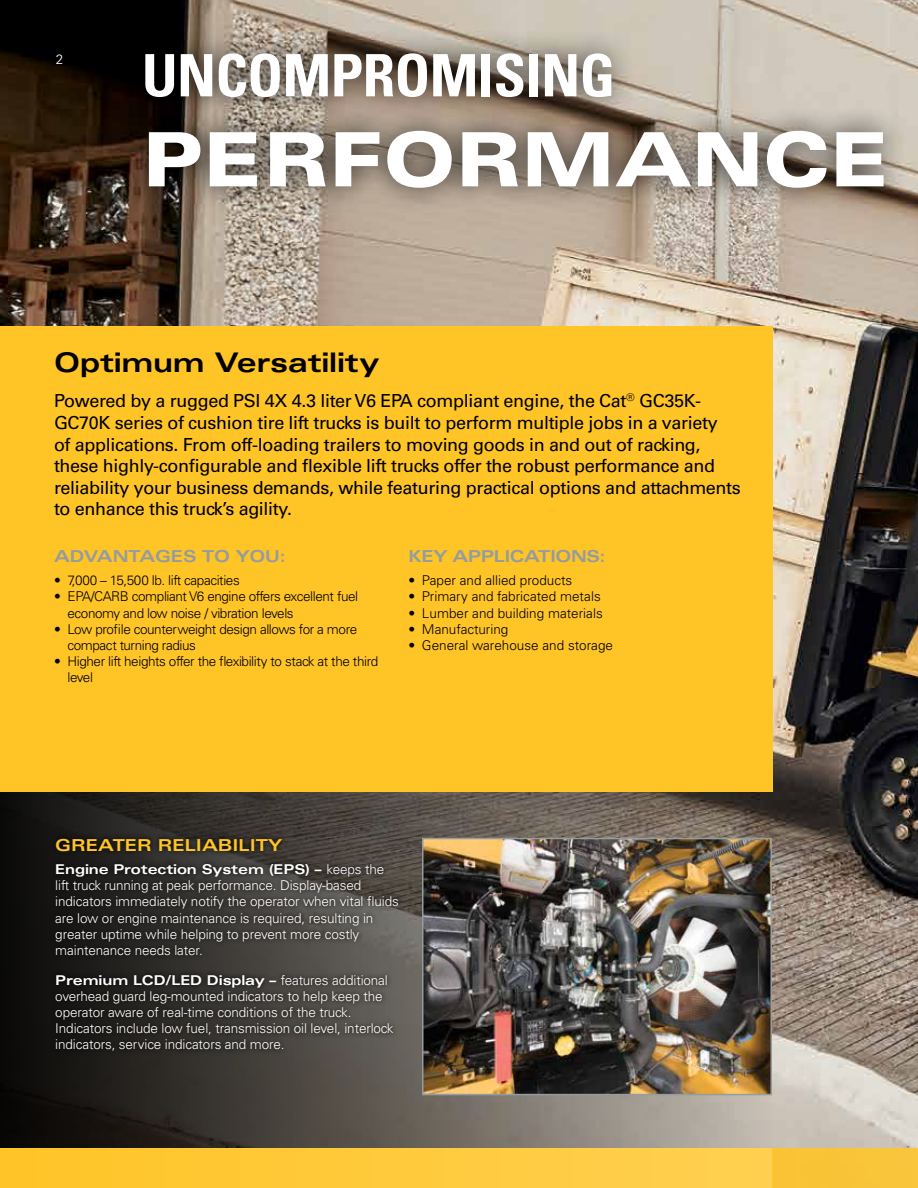
<style>
.page{position:relative;width:918px;height:1188px;background:#fff}
.page>*{position:absolute;margin:0;border:0;box-sizing:border-box;transform-origin:0 0}
.t1{font:900 expanded 75px "Univers LT Std";letter-spacing:-.01em;color:#fff}
.t2{font:700 condensed 58.5px "Univers LT Std";letter-spacing:-.01em;color:#fff}
.t3{font:700 expanded 27px "Univers LT Std";letter-spacing:-.005em;color:#000}
.t4{font:18px/21.6px "Univers LT Std";letter-spacing:-.02em;color:#000}
.t5{font:700 expanded 16.5px "Univers";color:#ffc425}
.t6{font:700 expanded 16.5px "Univers LT Std";letter-spacing:-.005em;color:#949ca1}
.t7{font:700 expanded 16.5px "Univers LT Std";letter-spacing:-.03em;color:#949ca1}
.t8{font:300 13.5px/16.2px "Univers LT Std";letter-spacing:-.01em;color:#fff}
.t9{font:300 13.5px/16.2px "Univers LT Std";letter-spacing:-.03em;color:#000}
.t10{font:300 13.5px "Univers LT Std";color:#000}
.s1{font-weight:700;font-stretch:expanded}
</style>
<div class="page">
<img style="left:0;top:0;width:918px;height:1148px">
<svg style="left:0;top:792px;width:772px;height:356px"></svg>
<div style="left:0;top:326px;width:772px;height:466px;background:#ffc425"></div>
<div style="left:120px;top:29px;width:788px;height:183px;background:#000;opacity:.75"></div>
<div style="left:0;top:1148px;width:772px;height:40px;background:linear-gradient(to right,#ffc427,#ffd050)"></div>
<div style="left:772px;top:1148px;width:146px;height:40px;background:#f9c437"></div>
<svg style="left:50px;top:833px;width:354px;height:224px"></svg>
<img style="left:425px;top:841px;width:344px;height:251px">
<div style="left:422px;top:838px;width:350px;height:257px;border:2px solid #949ca1"></div>
<p class="t8" style="left:56px;top:51px;width:9px">2</p>
<h2 class="t2" style="left:142px;top:40px;width:475px">UNCOMPROMISING</h2>
<h1 class="t1" style="left:142px;top:116px;width:750px">PERFORMANCE</h1>
<h3 class="t3" style="left:54px;top:347px;width:327px">Optimum Versatility</h3>
<p class="t4" style="left:54px;top:390px;width:688px">Powered by a rugged PSI 4X 4.3 liter V6 EPA compliant engine, the Cat<sup>®</sup> GC35K-GC70K series of cushion tire lift trucks is built to perform multiple jobs in a variety<br>of applications. From off-loading trailers to moving goods in and out of racking, these highly-configurable and flexible lift trucks offer the robust performance and reliability your business demands, while featuring practical options and attachments to enhance this truck’s agility.</p>
<p class="t6" style="left:54px;top:547px;width:234px">ADVANTAGES TO YOU:</p>
<p class="t9" style="left:54px;top:572px;width:187px">• 7,000 – 15,500 lb. lift capacities</p>
<p class="t9" style="left:68px;top:589px;width:292px;text-indent:-14px">• EPA/CARB compliant V6 engine offers excellent fuel economy and low noise / vibration levels</p>
<p class="t9" style="left:68px;top:621px;width:291px;text-indent:-14px">• Low profile counterweight design allows for a more compact turning radius</p>
<p class="t9" style="left:68px;top:653px;width:312px;text-indent:-14px">• Higher lift heights offer the flexibility to stack at the third level</p>
<p class="t7" style="left:408px;top:547px;width:199px">KEY APPLICATIONS:</p>
<p class="t10" style="left:408px;top:572px;width:165px">• Paper and allied products</p>
<p class="t10" style="left:408px;top:588px;width:194px">• Primary and fabricated metals</p>
<p class="t10" style="left:408px;top:605px;width:196px">• Lumber and building materials</p>
<p class="t10" style="left:408px;top:621px;width:101px">• Manufacturing</p>
<p class="t10" style="left:408px;top:637px;width:206px">• General warehouse and storage</p>
<p class="t5" style="left:55px;top:836px;width:229px">GREATER RELIABILITY</p>
<p class="t8" style="left:55px;top:861px;width:345px"><span class="s1">Engine Protection System (EPS) –</span> keeps the lift truck running at peak performance. Display-based indicators immediately notify the operator when vital fluids are low or engine maintenance is required, resulting in greater uptime while helping to prevent more costly maintenance needs later.</p>
<p class="t8" style="left:55px;top:972px;width:340px"><span class="s1">Premium LCD/LED Display –</span> features additional overhead guard leg-mounted indicators to help keep the operator aware of real-time conditions of the truck.<br>Indicators include low fuel, transmission oil level, interlock indicators, service indicators and more.</p>
</div>
